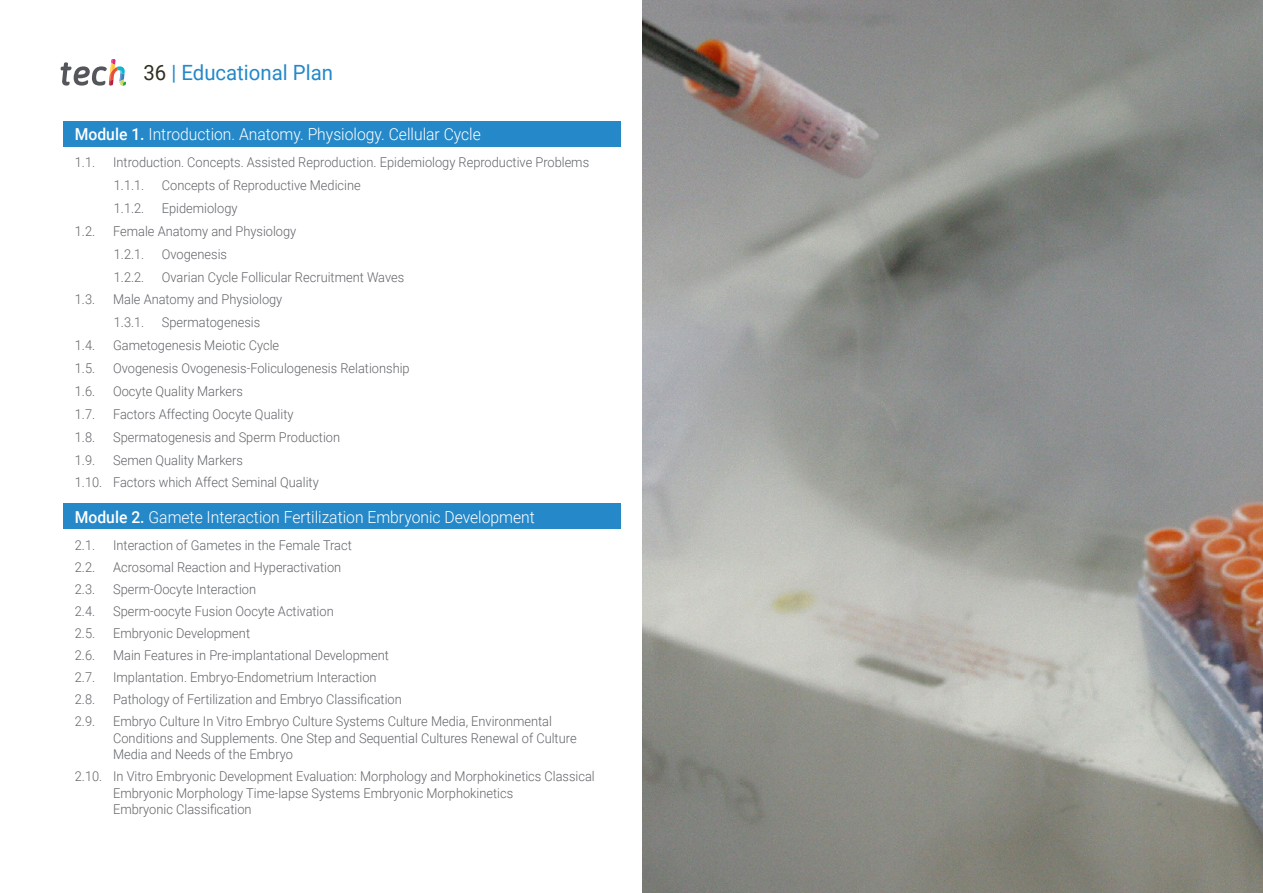
<style>
.page{position:relative;width:1263px;height:893px;background:#fff}
.page>*{position:absolute;margin:0;border:0;box-sizing:border-box;transform-origin:0 0}
.t1{font:21px "Roboto";color:#2488c9}
.t2{font:300 16.5px "Roboto";color:#fff;scale:.95 1}
.t3{font:300 13.5px/23px "Roboto";color:#61646a;scale:.95 1}
.s1{color:#312e20}
.s2{font-weight:500}
</style>
<div class="page">
<svg style="left:61px;top:59px;width:65px;height:27px"></svg>
<div style="left:64px;top:121px;width:557px;height:25px;background:#2488c9"></div>
<div style="left:64px;top:504px;width:557px;height:25px;background:#2488c9"></div>
<img style="left:642px;top:0;width:621px;height:893px">
<h1 class="t1" style="left:144px;top:57px;width:191px"><span class="s1">36</span> | Educational Plan</h1>
<p class="t2" style="left:75px;top:123px;width:429px"><span class="s2">Module 1.</span> Introduction. Anatomy. Physiology. Cellular Cycle</p>
<p class="t3" style="left:75px;top:150px;width:23px">1.1.</p>
<p class="t3" style="left:113px;top:150px;width:503px">Introduction. Concepts. Assisted Reproduction. Epidemiology Reproductive Problems<br>1.1.1.</p>
<p class="t3" style="left:162px;top:173px;width:211px">Concepts of Reproductive Medicine</p>
<p class="t3" style="left:114px;top:196px;width:34px">1.1.2.</p>
<p class="t3" style="left:162px;top:196px;width:81px">Epidemiology</p>
<p class="t3" style="left:75px;top:219px;width:23px">1.2.</p>
<p class="t3" style="left:113px;top:219px;width:194px">Female Anatomy and Physiology<br>1.2.1.</p>
<p class="t3" style="left:162px;top:242px;width:70px">Ovogenesis</p>
<p class="t3" style="left:114px;top:265px;width:34px">1.2.2.</p>
<p class="t3" style="left:162px;top:265px;width:257px">Ovarian Cycle Follicular Recruitment Waves</p>
<p class="t3" style="left:75px;top:288px;width:23px">1.3.</p>
<p class="t3" style="left:113px;top:288px;width:180px">Male Anatomy and Physiology<br>1.3.1.</p>
<p class="t3" style="left:162px;top:310px;width:105px">Spermatogenesis</p>
<p class="t3" style="left:75px;top:333px;width:23px">1.4.</p>
<p class="t3" style="left:113px;top:333px;width:176px">Gametogenesis Meiotic Cycle</p>
<p class="t3" style="left:75px;top:356px;width:23px">1.5.</p>
<p class="t3" style="left:113px;top:356px;width:314px">Ovogenesis Ovogenesis-Foliculogenesis Relationship</p>
<p class="t3" style="left:75px;top:379px;width:23px">1.6.</p>
<p class="t3" style="left:113px;top:379px;width:138px">Oocyte Quality Markers</p>
<p class="t3" style="left:75px;top:402px;width:23px">1.7.</p>
<p class="t3" style="left:113px;top:402px;width:191px">Factors Affecting Oocyte Quality</p>
<p class="t3" style="left:75px;top:425px;width:23px">1.8.</p>
<p class="t3" style="left:113px;top:425px;width:240px">Spermatogenesis and Sperm Production</p>
<p class="t3" style="left:75px;top:448px;width:23px">1.9.</p>
<p class="t3" style="left:75px;top:448px;width:258px;text-indent:38px">Semen Quality Markers<br>1.10. Factors which Affect Seminal Quality</p>
<p class="t2" style="left:75px;top:505px;width:486px"><span class="s2">Module 2.</span> Gamete Interaction Fertilization Embryonic Development</p>
<p class="t3" style="left:75px;top:533px;width:23px">2.1.</p>
<p class="t3" style="left:113px;top:533px;width:253px">Interaction of Gametes in the Female Tract</p>
<p class="t3" style="left:75px;top:555px;width:23px">2.2.</p>
<p class="t3" style="left:113px;top:555px;width:242px">Acrosomal Reaction and Hyperactivation</p>
<p class="t3" style="left:75px;top:577px;width:23px">2.3.</p>
<p class="t3" style="left:113px;top:577px;width:152px">Sperm-Oocyte Interaction</p>
<p class="t3" style="left:75px;top:599px;width:23px">2.4.</p>
<p class="t3" style="left:113px;top:599px;width:234px">Sperm-oocyte Fusion Oocyte Activation</p>
<p class="t3" style="left:75px;top:621px;width:23px">2.5.</p>
<p class="t3" style="left:113px;top:621px;width:146px">Embryonic Development</p>
<p class="t3" style="left:75px;top:643px;width:23px">2.6.</p>
<p class="t3" style="left:113px;top:643px;width:292px">Main Features in Pre-implantational Development</p>
<p class="t3" style="left:75px;top:665px;width:23px">2.7.</p>
<p class="t3" style="left:113px;top:665px;width:279px">Implantation. Embryo-Endometrium Interaction</p>
<p class="t3" style="left:75px;top:687px;width:23px">2.8.</p>
<p class="t3" style="left:113px;top:687px;width:305px">Pathology of Fertilization and Embryo Classification</p>
<p class="t3" style="left:75px;top:709px;width:23px">2.9.</p>
<p class="t3" style="left:113px;top:712px;width:489px;line-height:16.5px">Embryo Culture In Vitro Embryo Culture Systems Culture Media, Environmental<br>Conditions and Supplements. One Step and Sequential Cultures Renewal of Culture<br>Media and Needs of the Embryo</p>
<p class="t3" style="left:113px;top:767px;width:508px;line-height:16.5px;text-indent:-38px">2.10. In Vitro Embryonic Development Evaluation: Morphology and Morphokinetics Classical<br>Embryonic Morphology Time-lapse Systems Embryonic Morphokinetics<br>Embryonic Classification</p>
</div>
